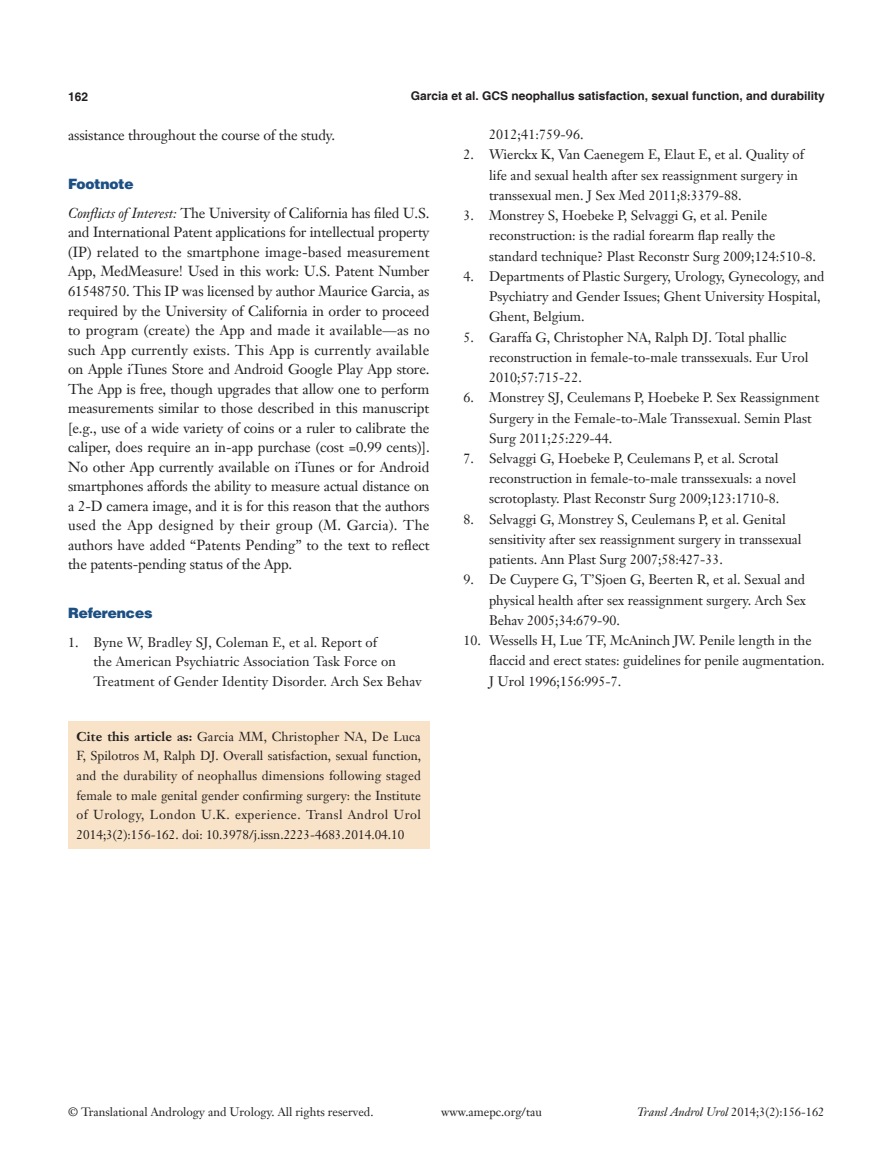
<style>
.page{position:relative;width:893px;height:1170px;background:#fff}
.page>*{position:absolute;margin:0;border:0;box-sizing:border-box;transform-origin:0 0}
.t1{font:14.25px/19.5px "Janson Text LT";letter-spacing:-.01em;color:#231f20;text-align:justify}
.t2{font:900 14.25px "Helvetica";color:#1c5085}
.t3{font:13.5px/20.2px "Janson Text LT";color:#231f20}
.t4{font:12.75px/19.5px "Janson Text LT";color:#231f20;text-align:justify}
.t5{font:12px "Janson Text LT";color:#231f20}
.t6{font:700 12px "Helvetica";color:#231f20}
.s1{font-style:italic}
.s2{font-weight:700}
</style>
<div class="page">
<div style="left:68px;top:721px;width:361px;height:127px;background:#f9e3c8"></div>
<p class="t6" style="left:68px;top:89px;width:22px">162</p>
<p class="t6" style="left:411px;top:88px;width:416px">Garcia et al. GCS neophallus satisfaction, sexual function, and durability</p>
<p class="t1" style="left:68px;top:125px;width:269px">assistance throughout the course of the study.</p>
<p class="t2" style="left:68px;top:174px;width:67px">Footnote</p>
<p class="t1" style="left:68px;top:203px;width:363px"><span class="s1">Conflicts of Interest:</span> The University of California has filed U.S. and International Patent applications for intellectual property (IP) related to the smartphone image-based measurement App, MedMeasure! Used in this work: U.S. Patent Number 61548750. This IP was licensed by author Maurice Garcia, as required by the University of California in order to proceed to program (create) the App and made it available—as no such App currently exists. This App is currently available on Apple iTunes Store and Android Google Play App store.<br>The App is free, though upgrades that allow one to perform measurements similar to those described in this manuscript [e.g., use of a wide variety of coins or a ruler to calibrate the caliper, does require an in-app purchase (cost =0.99 cents)].<br>No other App currently available on iTunes or for Android smartphones affords the ability to measure actual distance on a 2-D camera image, and it is for this reason that the authors used the App designed by their group (M. Garcia). The authors have added “Patents Pending” to the text to reflect the patents-pending status of the App.</p>
<p class="t2" style="left:68px;top:603px;width:86px">References</p>
<p class="t3" style="left:94px;top:632px;width:330px;line-height:19.5px;text-indent:-26px">1. Byne W, Bradley SJ, Coleman E, et al. Report of<br>the American Psychiatric Association Task Force on<br>Treatment of Gender Identity Disorder. Arch Sex Behav</p>
<p class="t4" style="left:77px;top:726px;width:346px"><span class="s2">Cite this article as:</span> Garcia MM, Christopher NA, De Luca F, Spilotros M, Ralph DJ. Overall satisfaction, sexual function, and the durability of neophallus dimensions following staged female to male genital gender confirming surgery: the Institute of Urology, London U.K. experience. Transl Androl Urol 2014;3(2):156-162. doi: 10.3978/j.issn.2223-4683.2014.04.10</p>
<p class="t3" style="left:489px;top:124px;width:96px">2012;41:759-96.</p>
<p class="t3" style="left:489px;top:144px;width:316px;text-indent:-26px">2. Wierckx K, Van Caenegem E, Elaut E, et al. Quality of life and sexual health after sex reassignment surgery in transsexual men. J Sex Med 2011;8:3379-88.</p>
<p class="t3" style="left:489px;top:205px;width:329px;text-indent:-26px">3. Monstrey S, Hoebeke P, Selvaggi G, et al. Penile reconstruction: is the radial forearm flap really the standard technique? Plast Reconstr Surg 2009;124:510-8.</p>
<p class="t3" style="left:489px;top:266px;width:337px;text-indent:-26px">4. Departments of Plastic Surgery, Urology, Gynecology, and<br>Psychiatry and Gender Issues; Ghent University Hospital,<br>Ghent, Belgium.</p>
<p class="t3" style="left:489px;top:326px;width:321px;text-indent:-26px">5. Garaffa G, Christopher NA, Ralph DJ. Total phallic reconstruction in female-to-male transsexuals. Eur Urol<br>2010;57:715-22.</p>
<p class="t3" style="left:489px;top:387px;width:332px;text-indent:-26px">6. Monstrey SJ, Ceulemans P, Hoebeke P. Sex Reassignment<br>Surgery in the Female-to-Male Transsexual. Semin Plast<br>Surg 2011;25:229-44.</p>
<p class="t3" style="left:489px;top:448px;width:309px;text-indent:-26px">7. Selvaggi G, Hoebeke P, Ceulemans P, et al. Scrotal reconstruction in female-to-male transsexuals: a novel scrotoplasty. Plast Reconstr Surg 2009;123:1710-8.</p>
<p class="t3" style="left:489px;top:508px;width:314px;text-indent:-26px">8. Selvaggi G, Monstrey S, Ceulemans P, et al. Genital sensitivity after sex reassignment surgery in transsexual patients. Ann Plast Surg 2007;58:427-33.</p>
<p class="t3" style="left:489px;top:569px;width:318px;text-align:justify;text-indent:-26px">9. De Cuypere G, T’Sjoen G, Beerten R, et al. Sexual and physical health after sex reassignment surgery. Arch Sex Behav 2005;34:679-90.</p>
<p class="t3" style="left:489px;top:630px;width:337px;text-indent:-26px">10. Wessells H, Lue TF, McAninch JW. Penile length in the flaccid and erect states: guidelines for penile augmentation.<br>J Urol 1996;156:995-7.</p>
<p class="t5" style="left:68px;top:1104px;width:307px">© Translational Andrology and Urology. All rights reserved.</p>
<p class="t5" style="left:441px;top:1104px;width:102px">www.amepc.org/tau</p>
<p class="t5" style="left:637px;top:1104px;width:189px"><span class="s1">Transl Androl Urol</span> 2014;3(2):156-162</p>
</div>
